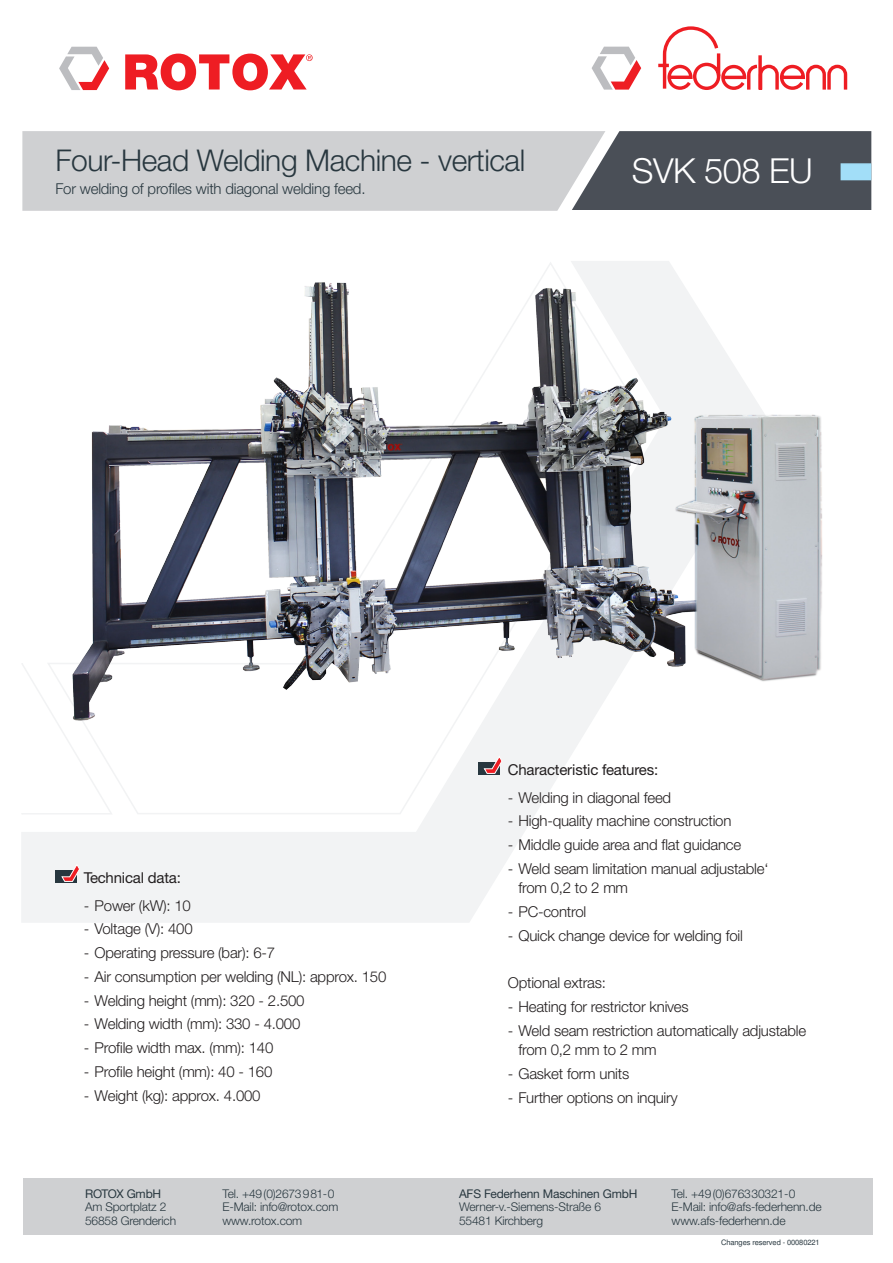
<style>
.page{position:relative;width:893px;height:1263px;background:#fff}
.page>*{position:absolute;margin:0;border:0;box-sizing:border-box;transform-origin:0 0}
.Headline{font:300 34.5px "Helvetica Neue";letter-spacing:-.015em;color:#fff}
.Headline-2{font:300 30px "Helvetica Neue";letter-spacing:-.015em;color:#28373f}
.Fließtext{font:300 15px/19.5px "Helvetica Neue";letter-spacing:-.015em;color:#231f20}
.Headline-3{font:300 15px "Helvetica Neue";letter-spacing:-.015em;color:#28373f}
.Maschinenbezeichnug{font:15px "Helvetica Neue CE";letter-spacing:-.015em;color:#231f20}
.t1{font:300 12px/13.5px "Helvetica Neue";letter-spacing:-.015em;color:#28373f}
.t2{font:12px "Helvetica Neue CE";letter-spacing:-.015em;color:#28373f}
.t3{font:7.5px "Helvetica";letter-spacing:-.015em;color:#28373f}
</style>
<div class="page">
<div style="left:23px;top:1178px;width:850px;height:57px;background:#cfd0d2"></div>
<div style="left:646px;top:131px;width:225px;height:79px;background:#4a4f57"></div>
<div style="left:841px;top:163px;width:30px;height:17px;background:#a2def8;border:2px solid #a2def8"></div>
<svg style="left:21px;top:739px;width:560px;height:184px;fill:#f2f3f4"></svg>
<svg style="left:21px;top:663px;width:93px;height:153px"></svg>
<div style="left:22px;top:131px;width:433px;height:80px;background:#cfd0d2"></div>
<svg style="left:455px;top:131px;width:191px;height:80px;background:#b0b2b5"></svg>
<svg style="left:125px;top:54px;width:188px;height:36px"></svg>
<svg style="left:59px;top:47px;width:50px;height:43px"></svg>
<div style="left:55px;top:870px;width:22px;height:12px;background:#28373f"></div>
<svg style="left:62px;top:864px;width:18px;height:18px"></svg>
<div style="left:478px;top:762px;width:22px;height:12px;background:#28373f"></div>
<svg style="left:484px;top:756px;width:18px;height:18px"></svg>
<svg style="left:658px;top:26px;width:190px;height:64px"></svg>
<svg style="left:592px;top:47px;width:49px;height:43px"></svg>
<img style="left:40px;top:261px;width:782px;height:478px">
<p class="Headline-2" style="left:55px;top:142px;width:471px">Four-Head Welding Machine - vertical</p>
<p class="Headline-3" style="left:55px;top:179px;width:312px">For welding of profiles with diagonal welding feed.</p>
<p class="Headline" style="left:632px;top:150px;width:183px">SVK 508 EU</p>
<p class="Maschinenbezeichnug" style="left:84px;top:868px;width:98px">Technical data:</p>
<p class="Fließtext" style="left:84px;top:895px;width:108px">- Power (kW): 10</p>
<p class="Fließtext" style="left:84px;top:919px;width:110px">- Voltage (V): 400</p>
<p class="Fließtext" style="left:84px;top:943px;width:193px">- Operating pressure (bar): 6-7</p>
<p class="Fließtext" style="left:84px;top:966px;width:304px">- Air consumption per welding (NL): approx. 150</p>
<p class="Fließtext" style="left:84px;top:990px;width:222px">- Welding height (mm): 320 - 2.500</p>
<p class="Fließtext" style="left:84px;top:1014px;width:218px">- Welding width (mm): 330 - 4.000</p>
<p class="Fließtext" style="left:84px;top:1038px;width:191px">- Profile width max. (mm): 140</p>
<p class="Fließtext" style="left:84px;top:1061px;width:190px">- Profile height (mm): 40 - 160</p>
<p class="Fließtext" style="left:84px;top:1085px;width:178px">- Weight (kg): approx. 4.000</p>
<p class="t2" style="left:85px;top:1186px;width:78px">ROTOX GmbH</p>
<p class="t1" style="left:85px;top:1200px;width:83px">Am Sportplatz 2</p>
<p class="t1" style="left:85px;top:1214px;width:93px">56858 Grenderich</p>
<p class="t1" style="left:222px;top:1187px;width:117px">Tel. +49(0)2673 981-0<br>E-Mail: info@rotox.com</p>
<p class="t1" style="left:222px;top:1214px;width:81px">www.rotox.com</p>
<p class="Maschinenbezeichnug" style="left:508px;top:760px;width:152px">Characteristic features:</p>
<p class="Fließtext" style="left:508px;top:787px;width:165px">- Welding in diagonal feed</p>
<p class="Fließtext" style="left:508px;top:811px;width:225px">- High-quality machine construction</p>
<p class="Fließtext" style="left:508px;top:835px;width:235px">- Middle guide area and flat guidance</p>
<p class="Fließtext" style="left:518px;top:858px;width:252px;text-indent:-11px">- Weld seam limitation manual adjustable‘ from 0,2 to 2 mm</p>
<p class="Fließtext" style="left:508px;top:902px;width:80px">- PC-control</p>
<p class="Fließtext" style="left:508px;top:925px;width:237px">- Quick change device for welding foil</p>
<p class="Fließtext" style="left:508px;top:973px;width:100px">Optional extras:</p>
<p class="Fließtext" style="left:508px;top:997px;width:182px">- Heating for restrictor knives</p>
<p class="Fließtext" style="left:518px;top:1020px;width:289px;text-indent:-11px">- Weld seam restriction automatically adjustable from 0,2 mm to 2 mm</p>
<p class="Fließtext" style="left:508px;top:1064px;width:123px">- Gasket form units</p>
<p class="Fließtext" style="left:508px;top:1087px;width:171px">- Further options on inquiry</p>
<p class="t2" style="left:459px;top:1186px;width:180px">AFS Federhenn Maschinen GmbH</p>
<p class="t1" style="left:459px;top:1200px;width:144px">Werner-v.-Siemens-Straße 6</p>
<p class="t1" style="left:459px;top:1214px;width:86px">55481 Kirchberg</p>
<p class="t1" style="left:672px;top:1187px;width:152px">Tel. +49(0)6763 30321-0<br>E-Mail: info@afs-federhenn.de</p>
<p class="t1" style="left:672px;top:1214px;width:115px">www.afs-federhenn.de</p>
<p class="t3" style="left:721px;top:1238px;width:100px">Changes reserved - 00080221</p>
</div>
